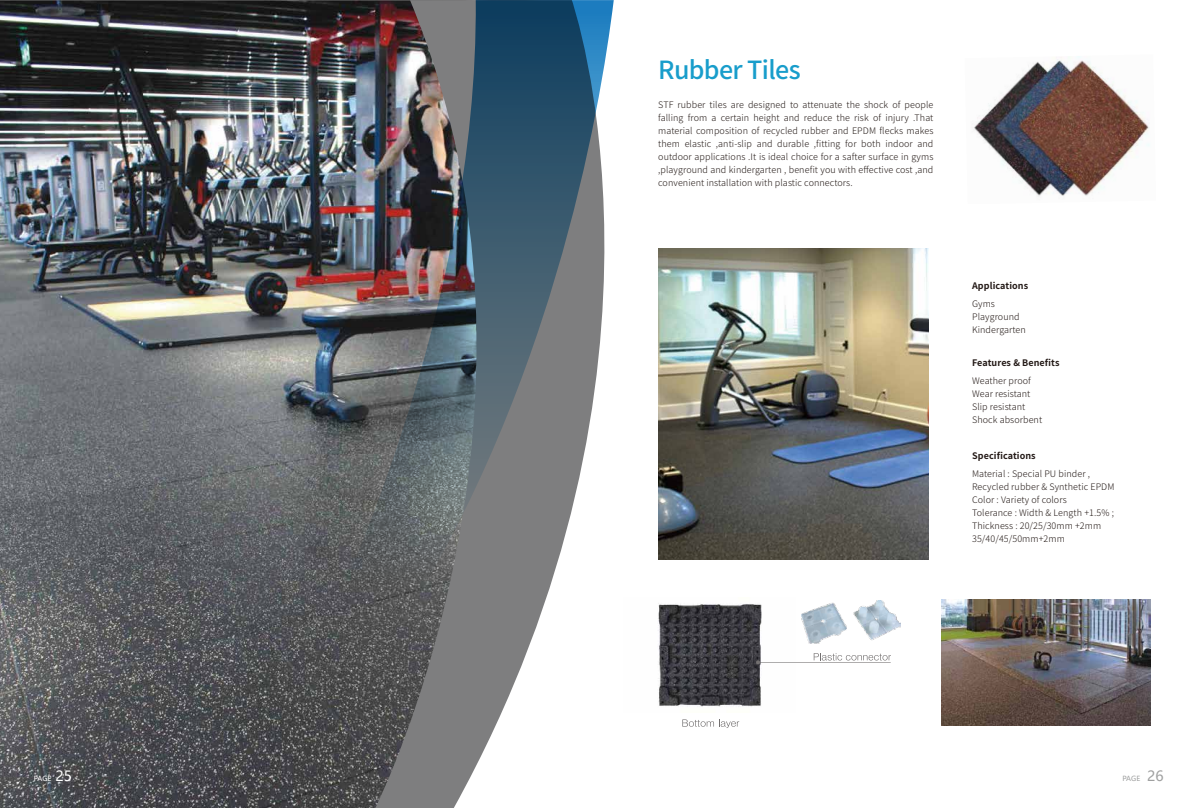
<style>
.page{position:relative;width:1191px;height:808px;background:#fff}
.page>*{position:absolute;margin:0;border:0;box-sizing:border-box;transform-origin:0 0}
.t1{font:500 25px "Noto Sans Hans";letter-spacing:-.025em;color:#189dcb}
.t2{font:300 9px/13px "Noto Sans Hans";letter-spacing:.01em;color:#221815}
.t3{font:700 9px "Noto Sans Hans";letter-spacing:.01em;color:#221815}
.t4{font:7px "Microsoft Ya Hei";color:#fff}
.t5{font:7px "Microsoft Ya Hei";color:#9fa0a0}
.s1{font-size:14px}
</style>
<div class="page">
<img style="left:0;top:0;width:375px;height:808px">
<svg style="left:375px;top:669px;width:145px;height:139px;fill:#7e7e7f"></svg>
<img style="left:306px;top:0;width:308px;height:669px">
<img style="left:658px;top:248px;width:270px;height:312px">
<img style="left:973px;top:56px;width:177px;height:141px">
<img style="left:941px;top:600px;width:209px;height:126px">
<img style="left:658px;top:603px;width:104px;height:104px">
<img style="left:801px;top:601px;width:99px;height:43px">
<svg style="left:756px;top:653px;width:135px;height:11px"></svg>
<svg style="left:682px;top:719px;width:57px;height:9px"></svg>
<p class="t4" style="left:34px;top:773px;width:40px">PAGE <span class="s1">25</span></p>
<h1 class="t1" style="left:658px;top:56px;width:144px">Rubber Tiles</h1>
<p class="t2" style="left:658px;top:98px;width:277px;text-align:justify">STF rubber tiles are designed to attenuate the shock of people falling from a certain height and reduce the risk of injury .That material composition of recycled rubber and EPDM flecks makes them elastic ,anti-slip and durable ,fitting for both indoor and outdoor applications .It is ideal choice for a safter surface in gyms ,playground and kindergarten , benefit you with effective cost ,and convenient installation with plastic connectors.</p>
<p class="t3" style="left:972px;top:280px;width:58px">Applications</p>
<p class="t2" style="left:972px;top:297px;width:55px">Gyms<br>Playground<br>Kindergarten</p>
<p class="t3" style="left:972px;top:358px;width:89px">Features &amp; Benefits</p>
<p class="t2" style="left:972px;top:374px;width:72px">Weather proof<br>Wear resistant<br>Slip resistant<br>Shock absorbent</p>
<p class="t3" style="left:972px;top:450px;width:65px">Specifications</p>
<p class="t2" style="left:972px;top:467px;width:144px">Material : Special PU binder ,<br>Recycled rubber &amp; Synthetic EPDM<br>Color : Variety of colors<br>Tolerance : Width &amp; Length +1.5% ;<br>Thickness : 20/25/30mm +2mm<br>35/40/45/50mm+2mm</p>
<p class="t5" style="left:1122px;top:773px;width:43px">PAGE <span class="s1">26</span></p>
</div>
